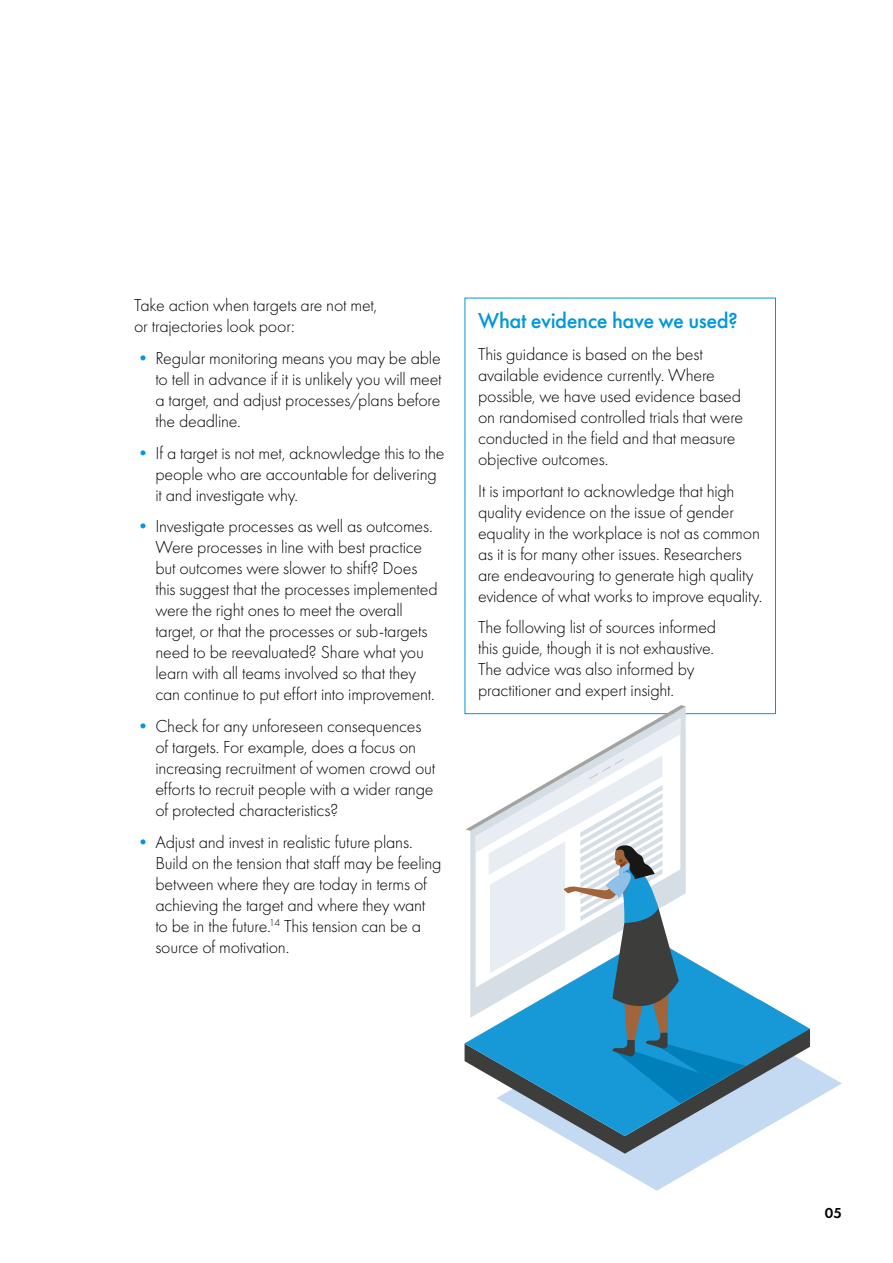
<style>
.page{position:relative;width:893px;height:1263px;background:#fff}
.page>*{position:absolute;margin:0;border:0;box-sizing:border-box;transform-origin:0 0}
.t1{font:500 22.5px "Futura PT";letter-spacing:-.015em;color:#0098db}
.t2{font:300 18px/21px "Futura PT";letter-spacing:-.01em;color:#000}
.t3{font:600 15px "Futura PT";color:#000}
.s1{color:#0098db}
</style>
<div class="page">
<svg style="left:594px;top:1065px;width:248px;height:126px"></svg>
<svg style="left:562px;top:1136px;width:248px;height:18px;fill:#c3daf2"></svg>
<svg style="left:465px;top:992px;width:345px;height:144px"></svg>
<svg style="left:466px;top:705px;width:280px;height:398px"></svg>
<p class="t2" style="left:134px;top:295px;width:245px">Take action when targets are not met, or trajectories look poor:</p>
<p class="t2" style="left:155px;top:348px;width:288px;text-align:justify;text-indent:-21px"><span class="s1">•</span> Regular monitoring means you may be able to tell in advance if it is unlikely you will meet a target, and adjust processes/plans before the deadline.</p>
<p class="t2" style="left:155px;top:442px;width:291px;text-indent:-21px"><span class="s1">•</span> If a target is not met, acknowledge this to the people who are accountable for delivering it and investigate why.</p>
<p class="t2" style="left:155px;top:516px;width:284px;text-indent:-21px"><span class="s1">•</span> Investigate processes as well as outcomes.<br>Were processes in line with best practice but outcomes were slower to shift? Does this suggest that the processes implemented were the right ones to meet the overall target, or that the processes or sub-targets need to be reevaluated? Share what you learn with all teams involved so that they can continue to put effort into improvement.</p>
<p class="t2" style="left:155px;top:716px;width:281px;text-indent:-21px"><span class="s1">•</span> Check for any unforeseen consequences of targets. For example, does a focus on increasing recruitment of women crowd out efforts to recruit people with a wider range of protected characteristics?</p>
<p class="t2" style="left:155px;top:831px;width:288px;text-indent:-21px"><span class="s1">•</span> Adjust and invest in realistic future plans.<br>Build on the tension that staff may be feeling between where they are today in terms of achieving the target and where they want to be in the future.<sup>14</sup> This tension can be a source of motivation.</p>
<p class="t1" style="left:478px;top:307px;width:261px">What evidence have we used?</p>
<p class="t2" style="left:478px;top:344px;width:267px">This guidance is based on the best available evidence currently. Where possible, we have used evidence based on randomised controlled trials that were conducted in the field and that measure objective outcomes.</p>
<p class="t2" style="left:478px;top:480px;width:286px">It is important to acknowledge that high quality evidence on the issue of gender equality in the workplace is not as common as it is for many other issues. Researchers are endeavouring to generate high quality evidence of what works to improve equality.</p>
<p class="t2" style="left:478px;top:617px;width:240px">The following list of sources informed this guide, though it is not exhaustive.<br>The advice was also informed by practitioner and expert insight.</p>
<p class="t3" style="left:825px;top:1203px;width:19px">05</p>
</div>
